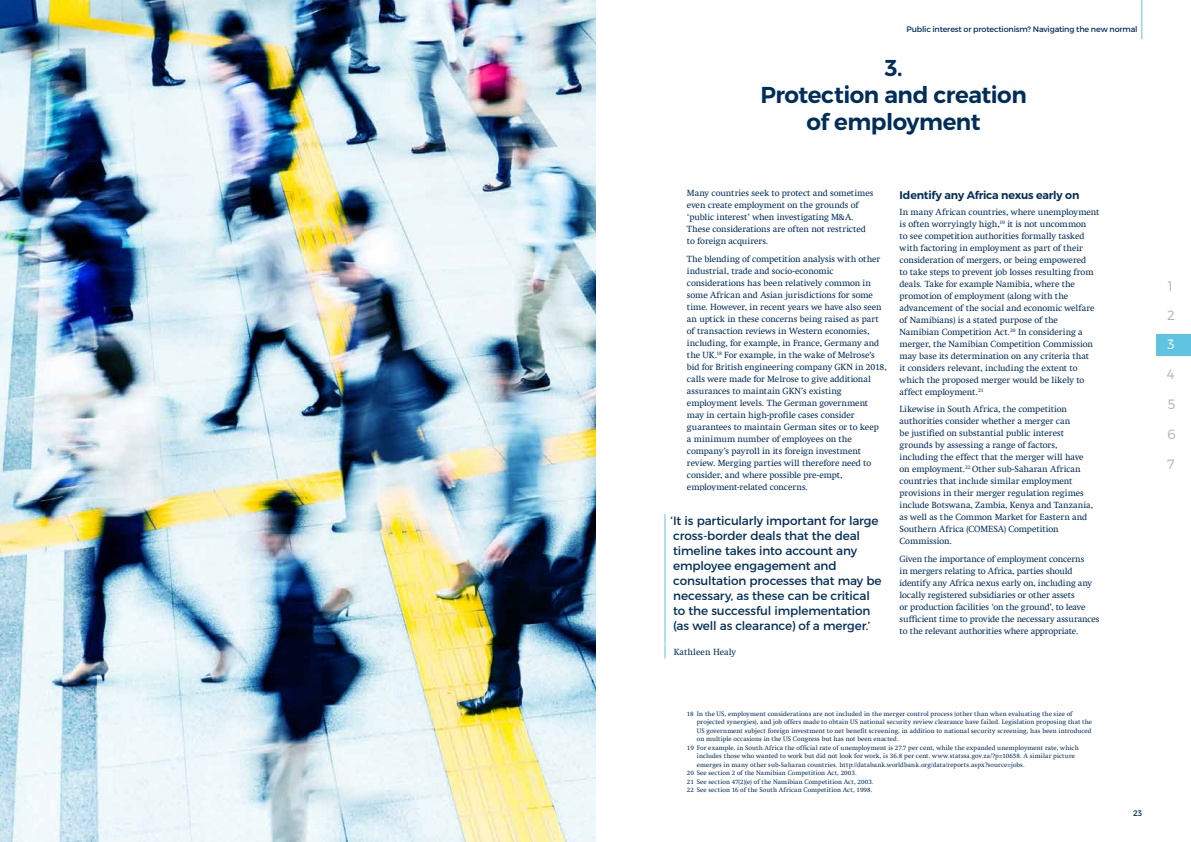
<style>
.page{position:relative;width:1191px;height:842px;background:#fff}
.page>*{position:absolute;margin:0;border:0;box-sizing:border-box;transform-origin:0 0}
.t1{font:600 23px/27px "Montserrat";letter-spacing:-.02em;color:#002e5a;text-align:center}
.t2{font:300 13.5px/28.6px "Montserrat";color:#b3b2b2}
.t3{font:300 13.5px "Montserrat";color:#fff}
.t4{font:12px/15px "Montserrat";letter-spacing:-.01em;color:#002e5a}
.t5{font:600 11px "Montserrat";letter-spacing:-.015em;color:#002e5a}
.t6{font:9px/12px "Swift Com";letter-spacing:-.01em;color:#002e5a}
.t7{font:9px "Swift Com";letter-spacing:.01em;color:#002e5a}
.t8{font:8px "Montserrat";letter-spacing:-.02em;color:#002e5a}
.t9{font:6.5px "Swift Com";letter-spacing:.01em;color:#002e5a}
</style>
<div class="page">
<hr style="left:1141px;top:0;width:1px;height:39px;background:#5fc4e1">
<img style="left:0;top:0;width:595px;height:842px">
<hr style="left:664px;top:514px;width:1px;height:129px;background:#5fc4e1">
<svg style="left:664px;top:644px;width:1px;height:14px"></svg>
<div style="left:1157px;top:334px;width:34px;height:22px;background:#5fc4e1"></div>
<p class="t8" style="left:906px;top:24px;width:233px">Public interest or protectionism? Navigating the new normal</p>
<h1 class="t1" style="left:760px;top:55px;width:268px">3.<br>Protection and creation of employment</h1>
<p class="t6" style="left:687px;top:187px;width:188px">Many countries seek to protect and sometimes even create employment on the grounds of ‘public interest’ when investigating M&amp;A.<br>These considerations are often not restricted to foreign acquirers.</p>
<p class="t6" style="left:687px;top:253px;width:201px">The blending of competition analysis with other industrial, trade and socio-economic considerations has been relatively common in some African and Asian jurisdictions for some time. However, in recent years we have also seen an uptick in these concerns being raised as part of transaction reviews in Western economies, including, for example, in France, Germany and the UK.<sup>18</sup> For example, in the wake of Melrose’s bid for British engineering company GKN in 2018, calls were made for Melrose to give additional assurances to maintain GKN’s existing employment levels. The German government may in certain high-profile cases consider guarantees to maintain German sites or to keep<br>a minimum number of employees on the company’s payroll in its foreign investment review. Merging parties will therefore need to consider, and where possible pre-empt, employment-related concerns.</p>
<p class="t4" style="left:670px;top:514px;width:212px">‘It is particularly important for large cross-border deals that the deal timeline takes into account any employee engagement and consultation processes that may be necessary, as these can be critical to the successful implementation (as well as clearance) of a merger.’</p>
<p class="t7" style="left:673px;top:647px;width:64px">Kathleen Healy</p>
<p class="t5" style="left:899px;top:188px;width:181px">Identify any Africa nexus early on</p>
<p class="t6" style="left:899px;top:206px;width:201px">In many African countries, where unemployment is often worryingly high,<sup>19</sup> it is not uncommon<br>to see competition authorities formally tasked with factoring in employment as part of their consideration of mergers, or being empowered<br>to take steps to prevent job losses resulting from deals. Take for example Namibia, where the promotion of employment (along with the advancement of the social and economic welfare of Namibians) is a stated purpose of the Namibian Competition Act.<sup>20</sup> In considering a merger, the Namibian Competition Commission may base its determination on any criteria that<br>it considers relevant, including the extent to which the proposed merger would be likely to affect employment.<sup>21</sup></p>
<p class="t6" style="left:899px;top:403px;width:195px">Likewise in South Africa, the competition authorities consider whether a merger can<br>be justified on substantial public interest grounds by assessing a range of factors, including the effect that the merger will have on employment.<sup>22</sup> Other sub-Saharan African countries that include similar employment provisions in their merger regulation regimes include Botswana, Zambia, Kenya and Tanzania, as well as the Common Market for Eastern and Southern Africa (COMESA) Competition Commission.</p>
<p class="t6" style="left:899px;top:553px;width:201px">Given the importance of employment concerns<br>in mergers relating to Africa, parties should identify any Africa nexus early on, including any locally registered subsidiaries or other assets<br>or production facilities ‘on the ground’, to leave sufficient time to provide the necessary assurances to the relevant authorities where appropriate.</p>
<p class="t9" style="left:687px;top:710px;width:387px">18 In the US, employment considerations are not included in the merger control process (other than when evaluating the size of</p>
<p class="t9" style="left:697px;top:718px;width:397px">projected synergies), and job offers made to obtain US national security review clearance have failed. Legislation proposing that the</p>
<p class="t9" style="left:697px;top:727px;width:396px">US government subject foreign investment to net benefit screening, in addition to national security screening, has been introduced</p>
<p class="t9" style="left:697px;top:735px;width:203px">on multiple occasions in the US Congress but has not been enacted.</p>
<p class="t9" style="left:687px;top:744px;width:393px">19 For example, in South Africa the official rate of unemployment is 27.7 per cent, while the expanded unemployment rate, which</p>
<p class="t9" style="left:697px;top:752px;width:380px">includes those who wanted to work but did not look for work, is 36.8 per cent. www.statssa.gov.za/?p=10658. A similar picture</p>
<p class="t9" style="left:697px;top:761px;width:329px">emerges in many other sub-Saharan countries. http://databank.worldbank.org/data/reports.aspx?source=jobs.</p>
<p class="t9" style="left:687px;top:769px;width:171px">20 See section 2 of the Namibian Competition Act, 2003.</p>
<p class="t9" style="left:687px;top:778px;width:188px">21 See section 47(2)(e) of the Namibian Competition Act, 2003.</p>
<p class="t9" style="left:687px;top:786px;width:187px">22 See section 16 of the South African Competition Act, 1998.</p>
<p class="t8" style="left:1133px;top:808px;width:11px">23</p>
<h2 class="t2" style="left:1167px;top:272px;width:9px">1<br>2</h2>
<h2 class="t3" style="left:1167px;top:336px;width:9px">3</h2>
<h2 class="t2" style="left:1166px;top:360px;width:9px">4</h2>
<h2 class="t2" style="left:1167px;top:390px;width:9px">5</h2>
<h2 class="t2" style="left:1167px;top:420px;width:10px">6</h2>
<h2 class="t2" style="left:1167px;top:450px;width:9px">7</h2>
</div>
